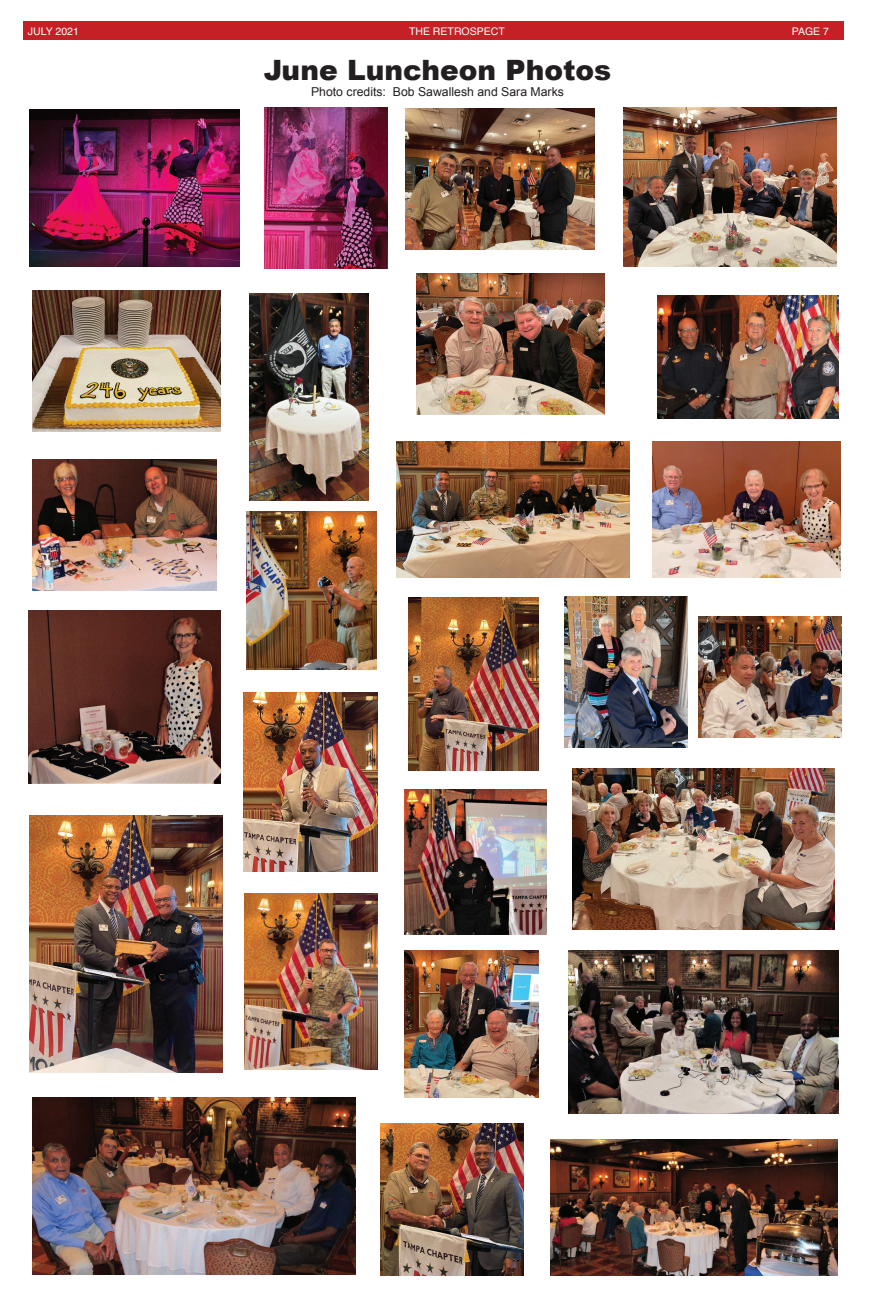
<style>
.page{position:relative;width:869px;height:1303px;background:#fff}
.page>*{position:absolute;margin:0;border:0;box-sizing:border-box;transform-origin:0 0}
.t1{font:900 28px "Arial";color:#231f20}
.t2{font:12.25px "Arial";color:#231f20}
.t3{font:10.5px "Helvetica";color:#fff}
</style>
<div class="page">
<div style="left:23px;top:21px;width:820px;height:19px;background:#c42025"></div>
<img style="left:30px;top:109px;width:209px;height:158px">
<img style="left:249px;top:293px;width:119px;height:207px">
<img style="left:405px;top:108px;width:188px;height:142px">
<img style="left:623px;top:107px;width:213px;height:160px">
<img style="left:32px;top:290px;width:189px;height:141px">
<img style="left:416px;top:273px;width:188px;height:141px">
<img style="left:246px;top:511px;width:130px;height:158px">
<img style="left:657px;top:296px;width:180px;height:123px">
<img style="left:32px;top:459px;width:184px;height:131px">
<img style="left:396px;top:441px;width:233px;height:136px">
<img style="left:30px;top:815px;width:193px;height:257px">
<img style="left:244px;top:893px;width:133px;height:176px">
<img style="left:408px;top:597px;width:130px;height:173px">
<img style="left:404px;top:789px;width:142px;height:145px">
<img style="left:564px;top:597px;width:123px;height:150px">
<img style="left:404px;top:950px;width:134px;height:147px">
<img style="left:28px;top:610px;width:193px;height:173px">
<img style="left:243px;top:692px;width:134px;height:179px">
<img style="left:32px;top:1097px;width:323px;height:177px">
<img style="left:264px;top:108px;width:123px;height:161px">
<img style="left:652px;top:441px;width:188px;height:136px">
<img style="left:698px;top:616px;width:143px;height:121px">
<img style="left:572px;top:768px;width:261px;height:161px">
<img style="left:550px;top:1139px;width:287px;height:136px">
<img style="left:568px;top:950px;width:269px;height:163px">
<img style="left:380px;top:1123px;width:143px;height:151px">
<p class="t3" style="left:28px;top:23px;width:52px">JULY 2021</p>
<p class="t3" style="left:409px;top:23px;width:97px">THE RETROSPECT</p>
<p class="t3" style="left:791px;top:23px;width:39px">PAGE 7</p>
<h1 class="t1" style="left:263px;top:49px;width:349px">June Luncheon Photos</h1>
<p class="t2" style="left:311px;top:83px;width:254px">Photo credits: Bob Sawallesh and Sara Marks</p>
</div>
